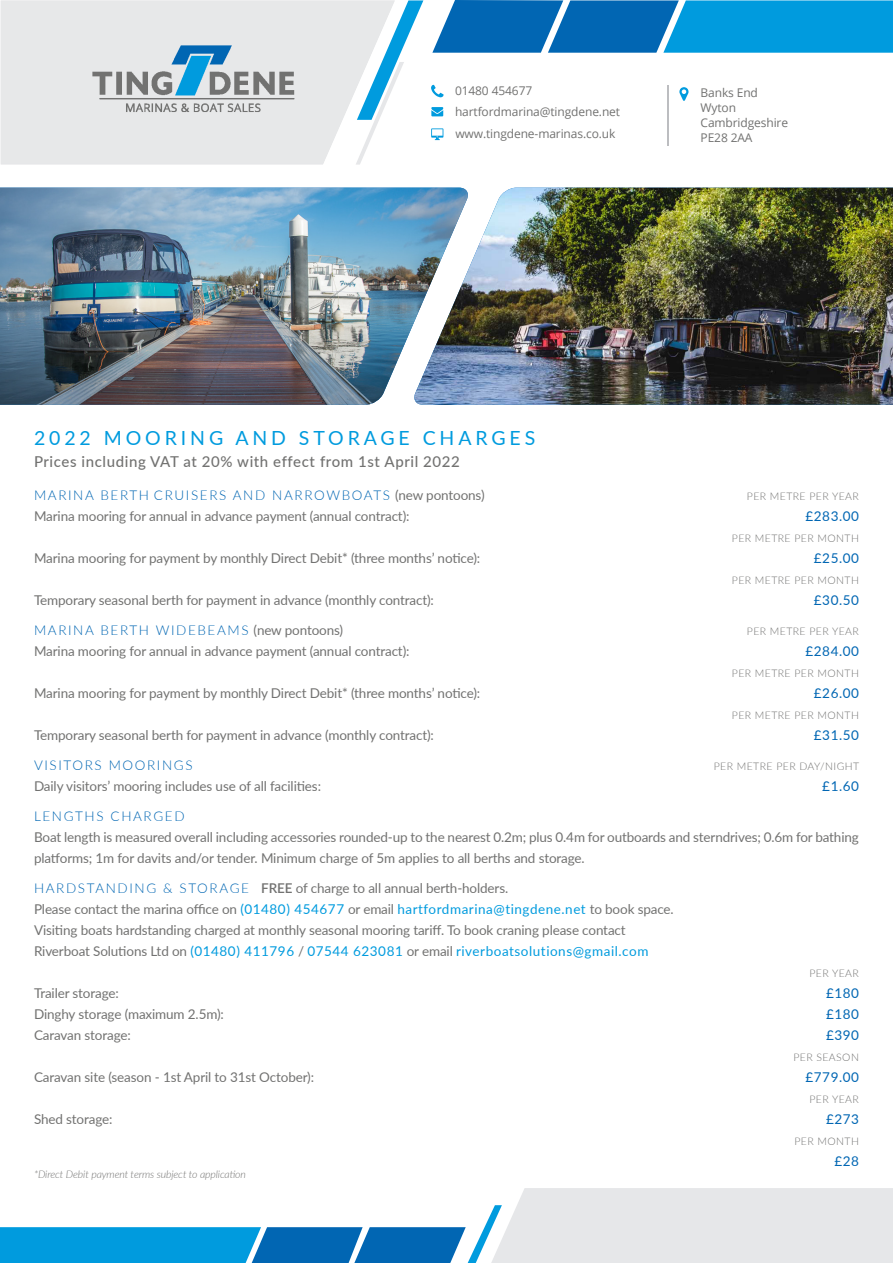
<style>
.page{position:relative;width:893px;height:1263px;background:#fff}
.page>*{position:absolute;margin:0;border:0;box-sizing:border-box;transform-origin:0 0}
.t1{font:19.5px "Lato";letter-spacing:.2em;color:#009bde}
.t2{font:500 15px "Lato";letter-spacing:.04em;color:#727271}
.t3{font:13.5px/21px "Lato";letter-spacing:-.01em;color:#727271}
.t4{font:300 13.5px "Lato";letter-spacing:.12em;color:#0166b3}
.t5{font:13.5px "Lato";letter-spacing:.04em;color:#009bde}
.t6{font:13.5px "Lato";letter-spacing:.04em;color:#0166b3}
.t7{font:12px/15px "Open Sans";letter-spacing:-.01em;color:#727271}
.t8{font:300 10.5px "Lato";letter-spacing:.04em;color:#727271}
.t9{font:italic 300 10.5px "Lato";letter-spacing:-.01em;color:#727271}
.s1{font-weight:400;color:#727271}
.s2{font-weight:300;color:#0166b3}
.s3{font-weight:600}
.s4{color:#009bde}
.s5{color:#727271}
</style>
<div class="page">
<img style="left:1px;top:0;width:355px;height:164px">
<svg style="left:679px;top:87px;width:9px;height:14px"></svg>
<hr style="left:667px;top:86px;width:2px;height:60px;background:#bcbdc0">
<svg style="left:431px;top:85px;width:13px;height:12px"></svg>
<svg style="left:431px;top:107px;width:12px;height:9px"></svg>
<svg style="left:432px;top:0;width:461px;height:53px;background:#1189cc"></svg>
<svg style="left:356px;top:0;width:67px;height:165px"></svg>
<svg style="left:0;top:1188px;width:893px;height:75px"></svg>
<svg style="left:431px;top:128px;width:12px;height:12px"></svg>
<img style="left:0;top:188px;width:413px;height:217px">
<img style="left:413px;top:188px;width:480px;height:217px">
<p class="t7" style="left:455px;top:79px;width:167px;line-height:21.5px">01480 454677 hartfordmarina@tingdene.net</p>
<p class="t7" style="left:701px;top:85px;width:89px">Banks End<br>Wyton<br>Cambridgeshire</p>
<p class="t7" style="left:455px;top:126px;width:162px">www.tingdene-marinas.co.uk</p>
<p class="t7" style="left:701px;top:130px;width:53px">PE28 2AA</p>
<p class="t1" style="left:34px;top:424px;width:503px">2022 MOORING AND STORAGE CHARGES</p>
<p class="t2" style="left:34px;top:451px;width:427px">Prices including VAT at 20% with effect from 1st April 2022</p>
<p class="t4" style="left:34px;top:486px;width:452px">MARINA BERTH CRUISERS AND NARROWBOATS <span class="s1">(new pontoons)</span></p>
<p class="t8" style="left:747px;top:489px;width:114px">PER METRE PER YEAR</p>
<p class="t3" style="left:34px;top:505px;width:377px">Marina mooring for annual in advance payment (annual contract):</p>
<p class="t6" style="left:805px;top:507px;width:55px">£283.00</p>
<p class="t8" style="left:732px;top:531px;width:129px">PER METRE PER MONTH</p>
<p class="t3" style="left:34px;top:547px;width:448px">Marina mooring for payment by monthly Direct Debit* (three months’ notice):</p>
<p class="t6" style="left:814px;top:549px;width:47px">£25.00</p>
<p class="t8" style="left:732px;top:573px;width:129px">PER METRE PER MONTH</p>
<p class="t3" style="left:34px;top:589px;width:401px">Temporary seasonal berth for payment in advance (monthly contract):</p>
<p class="t6" style="left:814px;top:591px;width:47px">£30.50</p>
<p class="t4" style="left:34px;top:621px;width:311px">MARINA BERTH WIDEBEAMS <span class="s1">(new pontoons)</span></p>
<p class="t8" style="left:747px;top:624px;width:114px">PER METRE PER YEAR</p>
<p class="t3" style="left:34px;top:640px;width:377px">Marina mooring for annual in advance payment (annual contract):</p>
<p class="t6" style="left:805px;top:642px;width:55px">£284.00</p>
<p class="t8" style="left:732px;top:666px;width:129px">PER METRE PER MONTH</p>
<p class="t3" style="left:34px;top:682px;width:448px">Marina mooring for payment by monthly Direct Debit* (three months’ notice):</p>
<p class="t6" style="left:814px;top:684px;width:47px">£26.00</p>
<p class="t8" style="left:732px;top:708px;width:129px">PER METRE PER MONTH</p>
<p class="t3" style="left:34px;top:724px;width:401px">Temporary seasonal berth for payment in advance (monthly contract):</p>
<p class="t6" style="left:814px;top:726px;width:47px">£31.50</p>
<p class="t4" style="left:34px;top:756px;width:160px">VISITORS MOORINGS</p>
<p class="t8" style="left:714px;top:759px;width:147px">PER METRE PER DAY/NIGHT</p>
<p class="t3" style="left:34px;top:775px;width:289px">Daily visitors’ mooring includes use of all facilities:</p>
<p class="t6" style="left:822px;top:777px;width:38px">£1.60</p>
<p class="t4" style="left:34px;top:807px;width:152px">LENGTHS CHARGED</p>
<p class="t3" style="left:34px;top:826px;width:826px">Boat length is measured overall including accessories rounded-up to the nearest 0.2m; plus 0.4m for outboards and sterndrives; 0.6m for bathing platforms; 1m for davits and/or tender. Minimum charge of 5m applies to all berths and storage.</p>
<p class="t3" style="left:34px;top:877px;width:476px"><span class="s2">HARDSTANDING &amp; STORAGE</span> <span class="s3">FREE</span> of charge to all annual berth-holders.</p>
<p class="t3" style="left:34px;top:898px;width:641px">Please contact the marina office on <span class="s4">(01480) 454677</span> or email <span class="s4">hartfordmarina@tingdene.net</span> to book space.</p>
<p class="t3" style="left:34px;top:919px;width:593px">Visiting boats hardstanding charged at monthly seasonal mooring tariff. To book craning please contact</p>
<p class="t5" style="left:34px;top:942px;width:616px"><span class="s5">Riverboat Solutions Ltd on</span> (01480) 411796 <span class="s5">/</span> 07544 623081 <span class="s5">or email</span> riverboatsolutions@gmail.com</p>
<p class="t8" style="left:809px;top:966px;width:51px">PER YEAR</p>
<p class="t3" style="left:34px;top:982px;width:86px">Trailer storage:</p>
<p class="t6" style="left:826px;top:984px;width:34px">£180</p>
<p class="t3" style="left:34px;top:1003px;width:191px">Dinghy storage (maximum 2.5m):</p>
<p class="t6" style="left:826px;top:1005px;width:34px">£180</p>
<p class="t3" style="left:34px;top:1024px;width:98px">Caravan storage:</p>
<p class="t6" style="left:826px;top:1026px;width:34px">£390</p>
<p class="t8" style="left:793px;top:1050px;width:67px">PER SEASON</p>
<p class="t3" style="left:34px;top:1066px;width:282px">Caravan site (season - 1st April to 31st October):</p>
<p class="t6" style="left:805px;top:1068px;width:55px">£779.00</p>
<p class="t8" style="left:809px;top:1092px;width:51px">PER YEAR</p>
<p class="t3" style="left:34px;top:1108px;width:80px">Shed storage:</p>
<p class="t6" style="left:826px;top:1110px;width:34px">£273</p>
<p class="t8" style="left:794px;top:1134px;width:66px">PER MONTH</p>
<p class="t6" style="left:834px;top:1152px;width:26px">£28</p>
<p class="t9" style="left:34px;top:1167px;width:213px">*Direct Debit payment terms subject to application</p>
</div>
